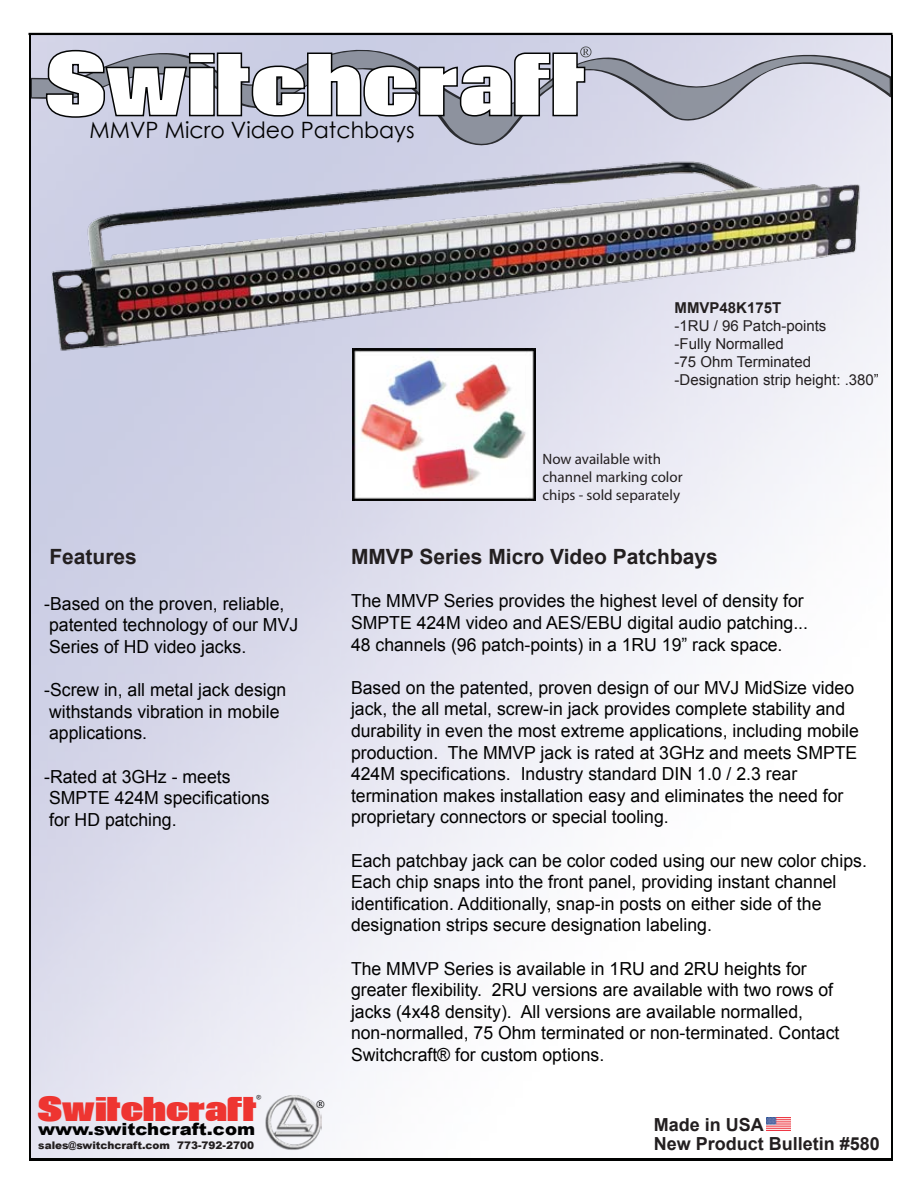
<style>
.page{position:relative;width:918px;height:1188px;background:#fff}
.page>*{position:absolute;margin:0;border:0;box-sizing:border-box;transform-origin:0 0}
.t1{font:87px "Switchcraft";color:#fff}
.t2{font:49.95px "Switchcraft";color:#3e4040}
.t3{font:33.6px "Switchcraft";color:#ee3531;scale:1.05 1}
.t4{font:22.5px "Century Gothic";color:#010101}
.t5{font:700 21px "Arial";color:#231f20}
.t6{font:18px/21.6px "Arial";color:#010101}
.t7{font:700 18px "Arial";color:#231f20}
.t8{font:900 16.8px "Arial";color:#010101;scale:1.08 1}
.t9{font:15px/18px "Arial";color:#231f20}
.t10{font:15px/18px "Myriad Pro";color:#231f20}
.t11{font:700 15px "Arial";color:#231f20}
.t12{font:700 10.8px "Palatino Linotype";color:#010101}
.t13{font:900 10.5px "Arial";color:#231f20}
</style>
<div class="page">
<img style="left:30px;top:35px;width:861px;height:1124px">
<img style="left:352px;top:398px;width:184px;height:103px">
<img style="left:30px;top:145px;width:861px;height:253px">
<hr style="left:29px;top:1159px;width:864px;height:2px;background:#010201">
<hr style="left:29px;top:33px;width:864px;height:2px;background:#010201">
<hr style="left:891px;top:35px;width:2px;height:1126px;background:#010201">
<hr style="left:29px;top:34px;width:1px;height:1127px;background:#010201">
<svg style="left:30px;top:50px;width:861px;height:95px;background:#c6c8d8"></svg>
<svg style="left:45px;top:49px;width:541px;height:70px;background:#a1a4b4"></svg>
<img style="left:766px;top:1118px;width:25px;height:13px">
<img style="left:265px;top:1094px;width:56px;height:57px">
<h2 class="t2" style="left:580px;top:40px;width:15px">®</h2>
<h1 class="t1" style="left:47px;top:38px;width:543px">Switchcraft</h1>
<p class="t4" style="left:90px;top:114px;width:327px">MMVP Micro Video Patchbays</p>
<p class="t11" style="left:675px;top:298px;width:108px">MMVP48K175T</p>
<p class="t9" style="left:675px;top:317px;width:206px">-1RU / 96 Patch-points<br>-Fully Normalled<br>-75 Ohm Terminated -Designation strip height: .380”</p>
<p class="t5" style="left:49px;top:543px;width:89px">Features</p>
<p class="t6" style="left:44px;top:593px;width:256px">-Based on the proven, reliable, patented technology of our MVJ<br>Series of HD video jacks.</p>
<p class="t6" style="left:44px;top:679px;width:244px">-Screw in, all metal jack design withstands vibration in mobile applications.</p>
<p class="t6" style="left:44px;top:766px;width:227px">-Rated at 3GHz - meets<br>SMPTE 424M specifications for HD patching.</p>
<h3 class="t3" style="left:38px;top:1091px;width:215px">Switchcraft<sup>®</sup></h3>
<p class="t8" style="left:38px;top:1117px;width:203px">www.switchcraft.com</p>
<p class="t13" style="left:38px;top:1138px;width:217px">sales@switchcraft.com 773-792-2700</p>
<p class="t12" style="left:317px;top:1097px;width:10px">®</p>
<p class="t10" style="left:543px;top:450px;width:142px">Now available with channel marking color chips - sold separately</p>
<p class="t5" style="left:351px;top:543px;width:368px">MMVP Series Micro Video Patchbays</p>
<p class="t6" style="left:351px;top:590px;width:459px">The MMVP Series provides the highest level of density for<br>SMPTE 424M video and AES/EBU digital audio patching...<br>48 channels (96 patch-points) in a 1RU 19” rack space.</p>
<p class="t6" style="left:351px;top:677px;width:510px">Based on the patented, proven design of our MVJ MidSize video jack, the all metal, screw-in jack provides complete stability and durability in even the most extreme applications, including mobile production. The MMVP jack is rated at 3GHz and meets SMPTE 424M specifications. Industry standard DIN 1.0 / 2.3 rear termination makes installation easy and eliminates the need for proprietary connectors or special tooling.</p>
<p class="t6" style="left:351px;top:850px;width:517px">Each patchbay jack can be color coded using our new color chips.<br>Each chip snaps into the front panel, providing instant channel identification. Additionally, snap-in posts on either side of the designation strips secure designation labeling.</p>
<p class="t6" style="left:351px;top:958px;width:490px">The MMVP Series is available in 1RU and 2RU heights for greater flexibility. 2RU versions are available with two rows of jacks (4x48 density). All versions are available normalled, non-normalled, 75 Ohm terminated or non-terminated. Contact Switchcraft® for custom options.</p>
<p class="t7" style="left:654px;top:1112px;width:112px">Made in USA</p>
<p class="t7" style="left:654px;top:1132px;width:228px">New Product Bulletin #580</p>
</div>
